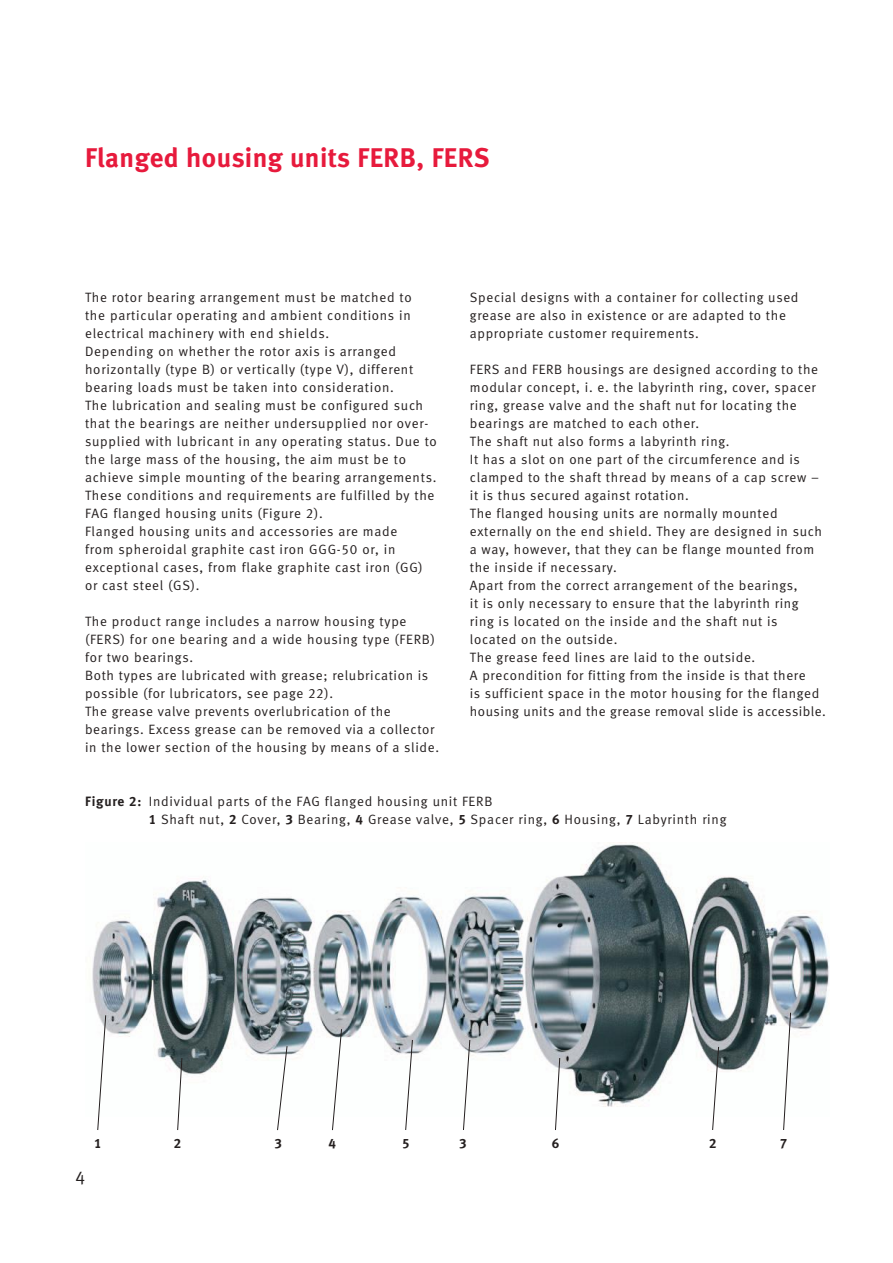
<style>
.page{position:relative;width:893px;height:1263px;background:#fff}
.page>*{position:absolute;margin:0;border:0;box-sizing:border-box;transform-origin:0 0}
.t1{font:27px "Meta Bold LF";letter-spacing:.015em;color:#e71a3c}
.t2{font:18px "Meta Normal";color:#241f1f}
.t3{font:13.5px/18px "Meta Normal LF";letter-spacing:.05em;color:#241f1f}
.t4{font:13.5px "Meta Bold LF";color:#241f1f}
.s1{font-family:"Meta Bold LF"}
</style>
<div class="page">
<img style="left:92px;top:842px;width:737px;height:265px">
<svg style="left:97px;top:1014px;width:10px;height:116px"></svg>
<svg style="left:177px;top:1057px;width:6px;height:73px"></svg>
<svg style="left:277px;top:1045px;width:11px;height:86px"></svg>
<svg style="left:332px;top:1028px;width:10px;height:103px"></svg>
<svg style="left:405px;top:1039px;width:8px;height:91px"></svg>
<svg style="left:463px;top:1039px;width:8px;height:91px"></svg>
<svg style="left:555px;top:1057px;width:5px;height:73px"></svg>
<svg style="left:712px;top:1046px;width:7px;height:84px"></svg>
<svg style="left:783px;top:1012px;width:8px;height:118px"></svg>
<h1 class="t1" style="left:85px;top:147px;width:406px">Flanged housing units FERB, FERS</h1>
<p class="t3" style="left:85px;top:289px;width:353px">The rotor bearing arrangement must be matched to<br>the particular operating and ambient conditions in electrical machinery with end shields.<br>Depending on whether the rotor axis is arranged horizontally (type B) or vertically (type V), different bearing loads must be taken into consideration.<br>The lubrication and sealing must be configured such that the bearings are neither undersupplied nor over&shy;supplied with lubricant in any operating status. Due to the large mass of the housing, the aim must be to achieve simple mounting of the bearing arrangements.<br>These conditions and requirements are fulfilled by the FAG flanged housing units (Figure 2).<br>Flanged housing units and accessories are made<br>from spheroidal graphite cast iron GGG-50 or, in exceptional cases, from flake graphite cast iron (GG) or cast steel (GS).</p>
<p class="t3" style="left:85px;top:613px;width:356px">The product range includes a narrow housing type (FERS) for one bearing and a wide housing type (FERB) for two bearings.<br>Both types are lubricated with grease; relubrication is possible (for lubricators, see page 22).<br>The grease valve prevents overlubrication of the bearings. Excess grease can be removed via a collector in the lower section of the housing by means of a slide.</p>
<p class="t3" style="left:470px;top:289px;width:330px">Special designs with a container for collecting used grease are also in existence or are adapted to the appropriate customer requirements.</p>
<p class="t3" style="left:470px;top:361px;width:357px">FERS and FERB housings are designed according to the modular concept, i. e. the labyrinth ring, cover, spacer ring, grease valve and the shaft nut for locating the bearings are matched to each other.<br>The shaft nut also forms a labyrinth ring.<br>It has a slot on one part of the circumference and is clamped to the shaft thread by means of a cap screw – it is thus secured against rotation.<br>The flanged housing units are normally mounted externally on the end shield. They are designed in such a way, however, that they can be flange mounted from the inside if necessary.<br>Apart from the correct arrangement of the bearings,<br>it is only necessary to ensure that the labyrinth ring ring is located on the inside and the shaft nut is located on the outside.<br>The grease feed lines are laid to the outside.<br>A precondition for fitting from the inside is that there<br>is sufficient space in the motor housing for the flanged housing units and the grease removal slide is accessible.</p>
<p class="t3" style="left:149px;top:793px;width:579px;text-indent:-64px"><span class="s1">Figure 2:</span> Individual parts of the FAG flanged housing unit FERB<br><span class="s1">1</span> Shaft nut, <span class="s1">2</span> Cover, <span class="s1">3</span> Bearing, <span class="s1">4</span> Grease valve, <span class="s1">5</span> Spacer ring, <span class="s1">6</span> Housing, <span class="s1">7</span> Labyrinth ring</p>
<h2 class="t2" style="left:75px;top:1168px;width:11px">4</h2>
<p class="t4" style="left:94px;top:1137px;width:9px">1</p>
<p class="t4" style="left:174px;top:1137px;width:9px">2</p>
<p class="t4" style="left:275px;top:1137px;width:9px">3</p>
<p class="t4" style="left:328px;top:1137px;width:9px">4</p>
<p class="t4" style="left:402px;top:1137px;width:9px">5</p>
<p class="t4" style="left:459px;top:1137px;width:9px">3</p>
<p class="t4" style="left:552px;top:1137px;width:9px">6</p>
<p class="t4" style="left:709px;top:1137px;width:9px">2</p>
<p class="t4" style="left:780px;top:1137px;width:9px">7</p>
</div>
